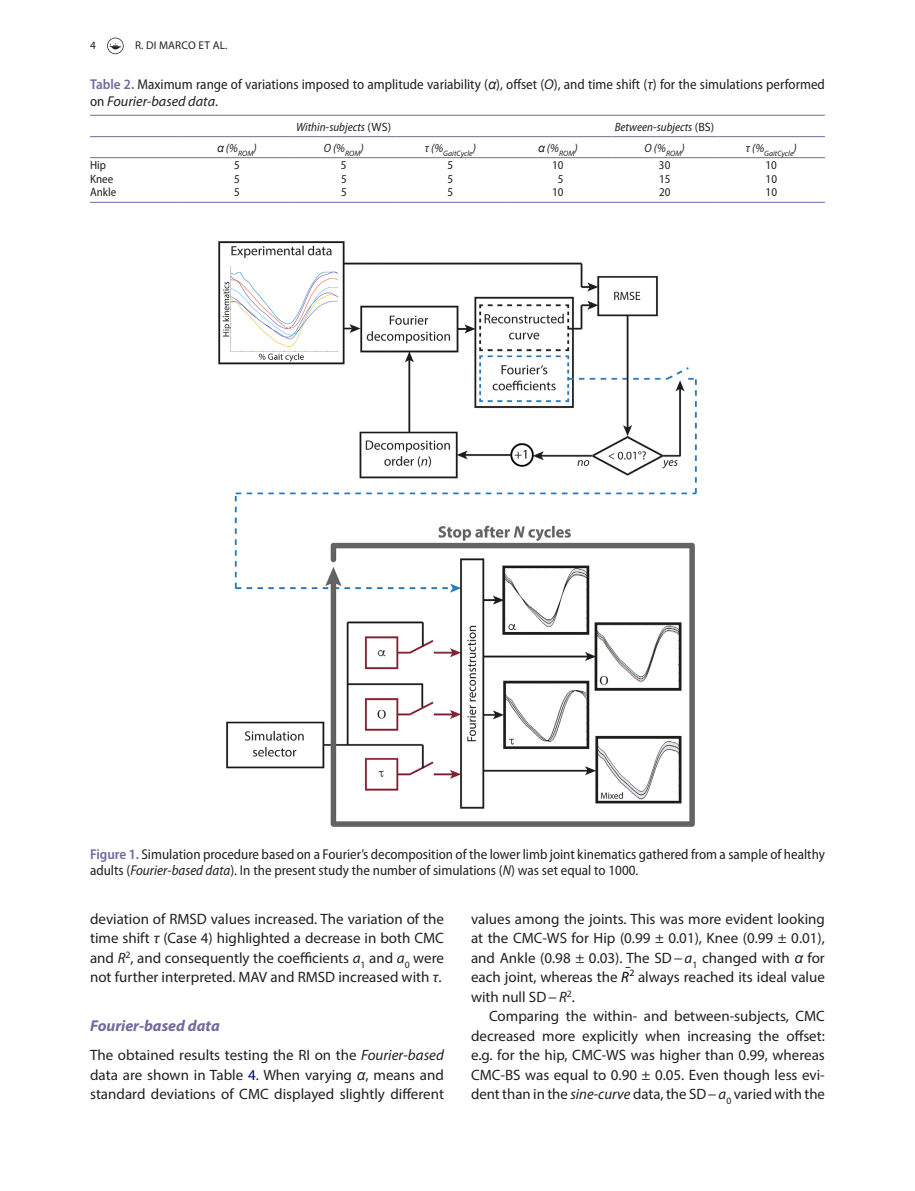
<style>
.page{position:relative;width:915px;height:1191px;background:#fff}
.page>*{position:absolute;margin:0;border:0;box-sizing:border-box;transform-origin:0 0}
.t1{font:italic 700 15.75px "Myriad Pro";color:#7368a0}
.t2{font:15px/19.5px "Myriad Pro";color:#231f20;text-align:justify}
.t3{font:semi-condensed 14.25px/16.5px "Myriad Pro";color:#231f20}
.t4{font:italic semi-condensed 12px "Myriad Pro";color:#231f20}
.t5{font:semi-condensed 12px "Myriad Pro";color:#231f20}
.t6{font:11.25px "Myriad Pro";letter-spacing:.02em;color:#231f20}
.t7{font:italic 7.8px "Myriad Pro";color:#231f20}
.s1{font-weight:600;color:#7368a0}
.s2{font-family:"Arial Unicode MS Italic";font-stretch:normal}
.s3{font-style:italic;font-stretch:normal}
.s4{font-style:normal;font-stretch:normal}
.s5{font-family:"Arial Unicode MS Italic";font-style:normal;font-stretch:normal}
.s6{font-style:italic}
.s7{color:#000080}
.s8{font-family:"Arial Unicode MS Italic"}
.s9{font-style:italic;color:#000}
</style>
<div class="page">
<svg style="left:107px;top:38px;width:17px;height:16px"></svg>
<hr style="left:90px;top:115px;width:734px;height:1px;background:#7368a0">
<hr style="left:90px;top:136px;width:93px;height:1px;background:#7368a0">
<hr style="left:90px;top:157px;width:93px;height:1px;background:#7368a0">
<hr style="left:183px;top:136px;width:108px;height:1px;background:#7368a0">
<hr style="left:183px;top:157px;width:108px;height:1px;background:#7368a0">
<hr style="left:291px;top:136px;width:105px;height:1px;background:#7368a0">
<hr style="left:291px;top:157px;width:105px;height:1px;background:#7368a0">
<hr style="left:396px;top:136px;width:108px;height:1px;background:#7368a0">
<hr style="left:396px;top:157px;width:108px;height:1px;background:#7368a0">
<hr style="left:504px;top:136px;width:107px;height:1px;background:#7368a0">
<hr style="left:504px;top:157px;width:107px;height:1px;background:#7368a0">
<hr style="left:611px;top:136px;width:106px;height:1px;background:#7368a0">
<hr style="left:611px;top:157px;width:106px;height:1px;background:#7368a0">
<hr style="left:717px;top:136px;width:107px;height:1px;background:#7368a0">
<hr style="left:717px;top:157px;width:107px;height:1px;background:#7368a0">
<hr style="left:90px;top:202px;width:93px;height:1px;background:#7368a0">
<hr style="left:183px;top:202px;width:108px;height:1px;background:#7368a0">
<hr style="left:291px;top:202px;width:105px;height:1px;background:#7368a0">
<hr style="left:396px;top:202px;width:108px;height:1px;background:#7368a0">
<hr style="left:504px;top:202px;width:107px;height:1px;background:#7368a0">
<hr style="left:611px;top:202px;width:106px;height:1px;background:#7368a0">
<hr style="left:717px;top:202px;width:107px;height:1px;background:#7368a0">
<img style="left:218px;top:241px;width:479px;height:586px">
<p class="t6" style="left:90px;top:39px;width:7px">4</p>
<p class="t6" style="left:135px;top:39px;width:94px">R. DI MARCO ET AL.</p>
<p class="t3" style="left:90px;top:77px;width:736px"><span class="s1">Table 2.</span> Maximum range of variations imposed to amplitude variability (<span class="s2">α</span>), offset (<span class="s3">O</span>), and time shift (<span class="s3">τ</span>) for the simulations performed on <span class="s3">Fourier</span>-<span class="s3">based data</span>.</p>
<p class="t4" style="left:296px;top:120px;width:96px">Within<span class="s4">-</span>subjects <span class="s4">(WS)</span></p>
<p class="t4" style="left:614px;top:120px;width:101px">Between<span class="s4">-</span>subjects <span class="s4">(BS)</span></p>
<p class="t4" style="left:217px;top:141px;width:41px"><span class="s5">α</span> (%<sub>ROM</sub>)</p>
<p class="t4" style="left:323px;top:141px;width:42px">O (%<sub>ROM</sub>)</p>
<p class="t7" style="left:424px;top:148px;width:53px"><sup>τ</sup> <sup>(%</sup>GaitCycle<sup>)</sup></p>
<p class="t4" style="left:538px;top:141px;width:41px"><span class="s5">α</span> (%<sub>ROM</sub>)</p>
<p class="t4" style="left:644px;top:141px;width:42px">O (%<sub>ROM</sub>)</p>
<p class="t7" style="left:745px;top:148px;width:53px"><sup>τ</sup> <sup>(%</sup>GaitCycle<sup>)</sup></p>
<p class="t5" style="left:90px;top:159px;width:18px">Hip</p>
<p class="t5" style="left:234px;top:159px;width:7px">5</p>
<p class="t5" style="left:341px;top:159px;width:7px">5</p>
<p class="t5" style="left:447px;top:159px;width:7px">5</p>
<p class="t5" style="left:552px;top:159px;width:13px">10</p>
<p class="t5" style="left:658px;top:159px;width:13px">30</p>
<p class="t5" style="left:765px;top:159px;width:13px">10</p>
<p class="t5" style="left:90px;top:172px;width:25px">Knee</p>
<p class="t5" style="left:234px;top:172px;width:7px">5</p>
<p class="t5" style="left:341px;top:172px;width:7px">5</p>
<p class="t5" style="left:447px;top:172px;width:7px">5</p>
<p class="t5" style="left:557px;top:172px;width:7px">5</p>
<p class="t5" style="left:658px;top:172px;width:13px">15</p>
<p class="t5" style="left:765px;top:172px;width:13px">10</p>
<p class="t5" style="left:90px;top:186px;width:28px">Ankle</p>
<p class="t5" style="left:234px;top:186px;width:7px">5</p>
<p class="t5" style="left:341px;top:186px;width:7px">5</p>
<p class="t5" style="left:447px;top:186px;width:7px">5</p>
<p class="t5" style="left:552px;top:186px;width:13px">10</p>
<p class="t5" style="left:658px;top:186px;width:13px">20</p>
<p class="t5" style="left:765px;top:186px;width:13px">10</p>
<p class="t3" style="left:90px;top:846px;width:736px"><span class="s1">Figure 1.</span> Simulation procedure based on a Fourier’s decomposition of the lower limb joint kinematics gathered from a sample of healthy adults (<span class="s6">Fourier</span>-<span class="s6">based data</span>). In the present study the number of simulations (<span class="s6">N</span>) was set equal to 1000.</p>
<p class="t2" style="left:90px;top:908px;width:355px">deviation of RMSD values increased. The variation of the time shift <span class="s6">τ</span> (Case 4) highlighted a decrease in both CMC and <span class="s6">R</span><sup>2</sup>, and consequently the coefficients <span class="s6">a</span><sub>1</sub> and <span class="s6">a</span><sub>0</sub> were not further interpreted. MAV and RMSD increased with <span class="s6">τ</span>.</p>
<p class="t1" style="left:90px;top:1015px;width:131px">Fourier-based data</p>
<p class="t2" style="left:90px;top:1045px;width:355px">The obtained results testing the RI on the <span class="s6">Fourier</span>-<span class="s6">based </span>data are shown in Table <span class="s7">4</span>. When varying <span class="s8">α</span>, means and standard deviations of CMC displayed slightly different</p>
<p class="t2" style="left:471px;top:908px;width:355px">values among the joints. This was more evident looking at the CMC-WS for Hip (0.99 ± 0.01), Knee (0.99 ± 0.01), and Ankle (0.98 ± 0.03). The SD−<span class="s6">a</span><sub>1</sub> changed with <span class="s8">α</span> for each joint, whereas the <sup>̄</sup><span class="s9">R</span><sup>2</sup> always reached its ideal value with null SD−<span class="s6">R</span><sup>2</sup>.</p>
<p class="t2" style="left:471px;top:1006px;width:355px;text-indent:18px">Comparing the within- and between-subjects, CMC decreased more explicitly when increasing the offset: e.g. for the hip, CMC-WS was higher than 0.99, whereas CMC-BS was equal to 0.90 ± 0.05. Even though less evi&shy;dent than in the <span class="s6">sine</span>-<span class="s6">curve</span> data, the SD−<span class="s6">a</span><sub>0</sub> varied with the</p>
</div>
